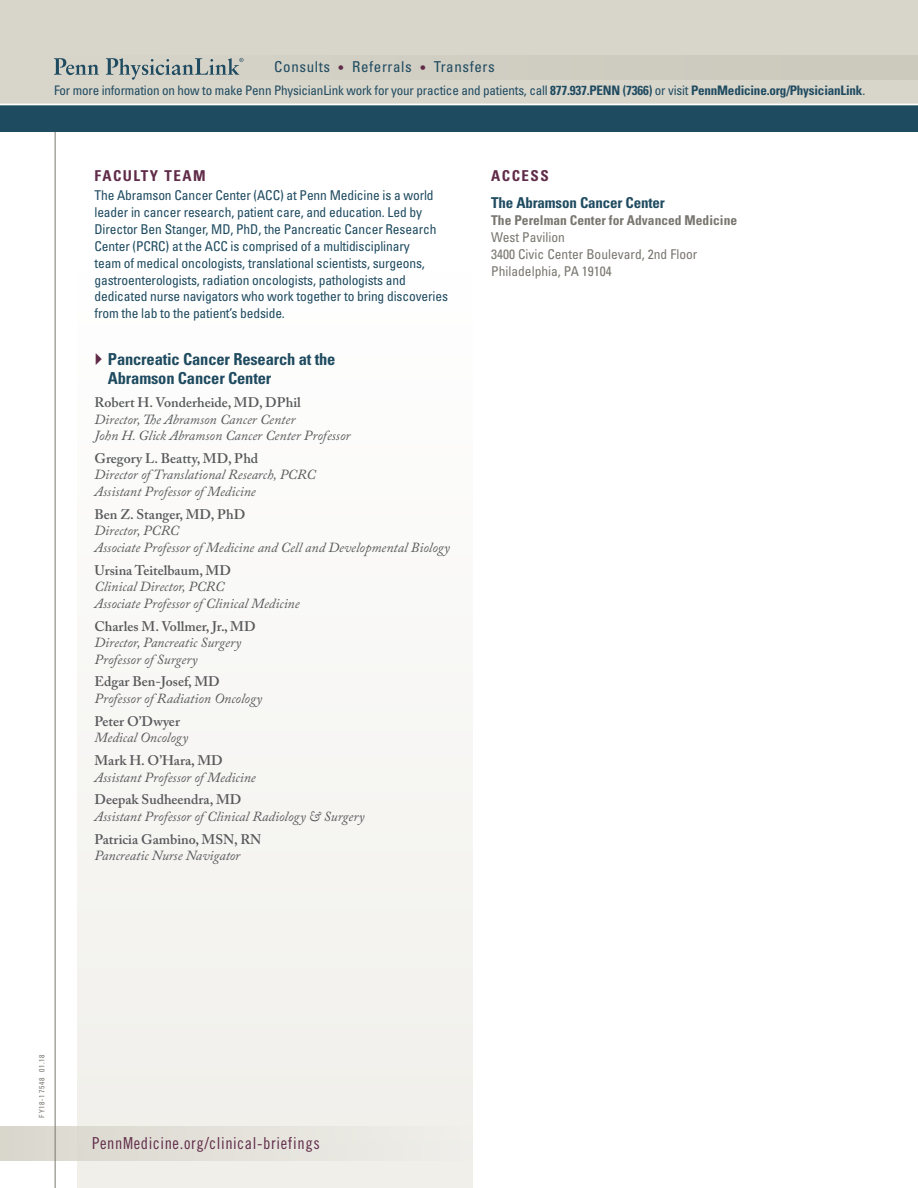
<style>
.page{position:relative;width:918px;height:1188px;background:#fff}
.page>*{position:absolute;margin:0;border:0;box-sizing:border-box;transform-origin:0 0}
.t1{font:700 condensed 16.5px/18.8px "Univers";letter-spacing:-.01em;color:#1f4b60}
.t2{font:16.5px "Trade Gothic Cond Eighteen";letter-spacing:.04em;color:#602b48}
.t3{font:condensed 15px "Univers";letter-spacing:.04em;color:#1f4b60}
.t4{font:700 condensed 15px "Univers";letter-spacing:-.01em;color:#1f4b60}
.t5{font:700 condensed 15px "Univers";letter-spacing:.1em;color:#602b48}
.t6{font:italic 13.8px/16.5px "Adobe Caslon Pro";color:#58595b}
.t7{font:600 13.8px "Adobe Caslon Pro";color:#58595b}
.t8{font:condensed 13.5px/16.8px "Univers";letter-spacing:-.01em;color:#1f4b60}
.t9{font:condensed 13.5px/16.8px "Univers";color:#79766f}
.t10{font:700 condensed 13.5px "Univers";color:#79766f}
.t11{font:condensed 13.2px "Univers";letter-spacing:-.015em;color:#1f4b60}
.t12{font:condensed 7.5px "Univers";letter-spacing:.1em;color:#79766f}
.s1{color:#602b48}
.s2{font-weight:700}
</style>
<div class="page">
<div style="left:77px;top:271px;width:395px;height:917px;background:#f7f7f4"></div>
<div style="left:0;top:1126px;width:476px;height:35px;background:linear-gradient(to right,#d8d5cc,#f0efea)"></div>
<hr style="left:55px;top:130px;width:1px;height:1058px;background:#79766f">
<div style="left:0;top:0;width:918px;height:124px;background:#d8d5cb"></div>
<div style="left:0;top:104px;width:918px;height:28px;background:#1f4b60"></div>
<hr style="left:0;top:104px;width:918px;height:1px;background:#fff">
<div style="left:54px;top:56px;width:864px;height:24px;background:#ccc9bd"></div>
<svg style="left:54px;top:58px;width:190px;height:22px"></svg>
<p class="t3" style="left:274px;top:58px;width:222px">Consults <span class="s1">•</span> Referrals <span class="s1">•</span> Transfers</p>
<p class="t11" style="left:54px;top:82px;width:813px">For more information on how to make Penn PhysicianLink work for your practice and patients, call <span class="s2">877.937.PENN (7366)</span> or visit <span class="s2">PennMedicine.org/PhysicianLink</span>.</p>
<p class="t5" style="left:94px;top:166px;width:113px">FACULTY TEAM</p>
<p class="t8" style="left:94px;top:187px;width:355px">The Abramson Cancer Center (ACC) at Penn Medicine is a world leader in cancer research, patient care, and education. Led by Director Ben Stanger, MD, PhD, the Pancreatic Cancer Research Center (PCRC) at the ACC is comprised of a multidisciplinary<br>team of medical oncologists, translational scientists, surgeons, gastroenterologists, radiation oncologists, pathologists and dedicated nurse navigators who work together to bring discoveries from the lab to the patient’s bedside.</p>
<p class="t1" style="left:108px;top:350px;width:229px">Pancreatic Cancer Research at the<br>Abramson Cancer Center</p>
<p class="t7" style="left:94px;top:394px;width:208px">Robert H. Vonderheide, MD, DPhil</p>
<p class="t6" style="left:94px;top:411px;width:257px">Director, The Abramson Cancer Center<br>John H. Glick Abramson Cancer Center Professor</p>
<p class="t7" style="left:94px;top:450px;width:165px">Gregory L. Beatty, MD, Phd</p>
<p class="t6" style="left:94px;top:466px;width:223px">Director of Translational Research, PCRC<br>Assistant Professor of Medicine</p>
<p class="t7" style="left:94px;top:506px;width:152px">Ben Z. Stanger, MD, PhD</p>
<p class="t6" style="left:94px;top:522px;width:357px">Director, PCRC<br>Associate Professor of Medicine and Cell and Developmental Biology</p>
<p class="t7" style="left:94px;top:562px;width:138px">Ursina Teitelbaum, MD</p>
<p class="t6" style="left:94px;top:578px;width:207px">Clinical Director, PCRC<br>Associate Professor of Clinical Medicine</p>
<p class="t7" style="left:94px;top:618px;width:163px">Charles M. Vollmer, Jr., MD</p>
<p class="t6" style="left:94px;top:634px;width:148px">Director, Pancreatic Surgery<br>Professor of Surgery</p>
<p class="t7" style="left:94px;top:674px;width:127px">Edgar Ben-Josef, MD</p>
<p class="t6" style="left:94px;top:690px;width:169px">Professor of Radiation Oncology</p>
<p class="t7" style="left:94px;top:713px;width:87px">Peter O’Dwyer</p>
<p class="t6" style="left:94px;top:729px;width:95px">Medical Oncology</p>
<p class="t7" style="left:94px;top:752px;width:130px">Mark H. O’Hara, MD</p>
<p class="t6" style="left:94px;top:769px;width:163px">Assistant Professor of Medicine</p>
<p class="t7" style="left:94px;top:792px;width:148px">Deepak Sudheendra, MD</p>
<p class="t6" style="left:94px;top:808px;width:271px">Assistant Professor of Clinical Radiology &amp; Surgery</p>
<p class="t7" style="left:94px;top:831px;width:169px">Patricia Gambino, MSN, RN</p>
<p class="t6" style="left:94px;top:847px;width:147px">Pancreatic Nurse Navigator</p>
<p class="t5" style="left:491px;top:166px;width:59px">ACCESS</p>
<p class="t4" style="left:491px;top:194px;width:175px">The Abramson Cancer Center</p>
<p class="t10" style="left:491px;top:212px;width:247px">The Perelman Center for Advanced Medicine</p>
<p class="t9" style="left:491px;top:228px;width:208px">West Pavilion<br>3400 Civic Center Boulevard, 2nd Floor<br>Philadelphia, PA 19104</p>
<p class="t12" style="left:37px;top:1118px;width:65px;rotate:-90deg">FY18-17548 01.18</p>
<p class="t2" style="left:92px;top:1133px;width:229px">PennMedicine.org/clinical-briefings</p>
</div>
